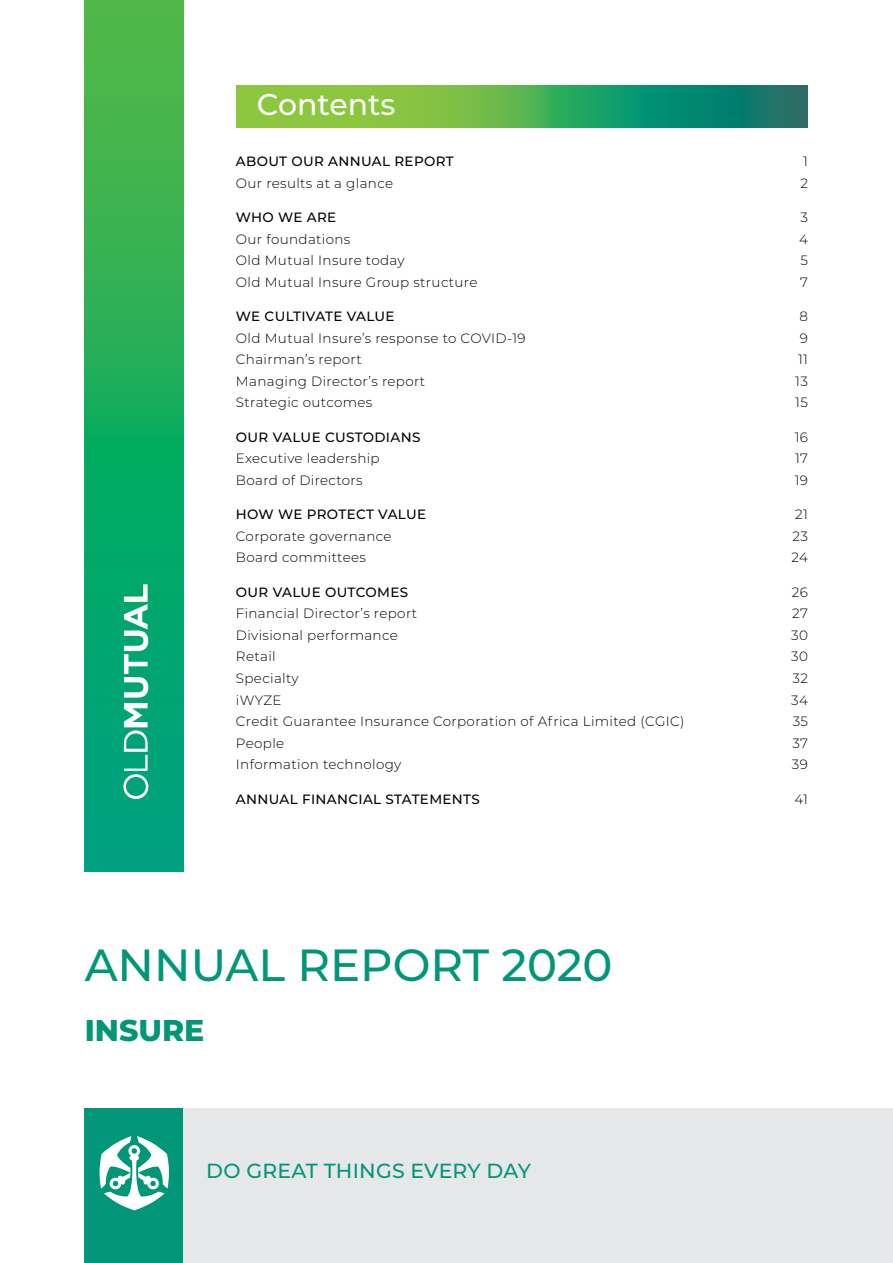
<style>
.page{position:relative;width:893px;height:1263px;background:#fff}
.page>*{position:absolute;margin:0;border:0;box-sizing:border-box;transform-origin:0 0}
.t1{font:500 45px "Montserrat";color:#009677}
.t2{font:500 30px "Montserrat";color:#fff}
.t3{font:800 30px "Montserrat";color:#009677}
.t4{font:500 20.4px "Montserrat";letter-spacing:.01em;color:#009677}
.t5{font:300 13.5px "Montserrat";letter-spacing:.025em;color:#000}
.t6{font:500 13.5px "Montserrat";letter-spacing:.025em;color:#000}
</style>
<div class="page">
<div style="left:236px;top:85px;width:572px;height:43px;background:#8dc63f"></div>
<svg style="left:85px;top:0;width:98px;height:871px;background:#1dac5f"></svg>
<svg style="left:123px;top:584px;width:25px;height:215px"></svg>
<svg style="left:442px;top:85px;width:366px;height:43px;background:#2a9962"></svg>
<div style="left:180px;top:1108px;width:713px;height:155px;background:#e6e7e8"></div>
<div style="left:85px;top:1108px;width:98px;height:155px;background:#009677"></div>
<svg style="left:100px;top:1136px;width:69px;height:74px"></svg>
<h2 class="t2" style="left:257px;top:83px;width:140px">Contents</h2>
<p class="t6" style="left:236px;top:152px;width:219px">ABOUT OUR ANNUAL REPORT</p>
<p class="t5" style="left:803px;top:152px;width:6px">1</p>
<p class="t5" style="left:236px;top:174px;width:159px">Our results at a glance</p>
<p class="t5" style="left:800px;top:174px;width:9px">2</p>
<p class="t6" style="left:236px;top:208px;width:102px">WHO WE ARE</p>
<p class="t5" style="left:800px;top:208px;width:9px">3</p>
<p class="t5" style="left:236px;top:230px;width:116px">Our foundations</p>
<p class="t5" style="left:799px;top:230px;width:10px">4</p>
<p class="t5" style="left:236px;top:251px;width:170px">Old Mutual Insure today</p>
<p class="t5" style="left:800px;top:251px;width:9px">5</p>
<p class="t5" style="left:236px;top:273px;width:243px">Old Mutual Insure Group structure</p>
<p class="t5" style="left:800px;top:273px;width:9px">7</p>
<p class="t6" style="left:236px;top:307px;width:160px">WE CULTIVATE VALUE</p>
<p class="t5" style="left:799px;top:307px;width:10px">8</p>
<p class="t5" style="left:236px;top:329px;width:291px">Old Mutual Insure’s response to COVID-19</p>
<p class="t5" style="left:800px;top:329px;width:10px">9</p>
<p class="t5" style="left:236px;top:350px;width:127px">Chairman’s report</p>
<p class="t5" style="left:798px;top:350px;width:11px">11</p>
<p class="t5" style="left:236px;top:372px;width:191px">Managing Director’s report</p>
<p class="t5" style="left:795px;top:372px;width:14px">13</p>
<p class="t5" style="left:236px;top:393px;width:138px">Strategic outcomes</p>
<p class="t5" style="left:795px;top:393px;width:14px">15</p>
<p class="t6" style="left:236px;top:427px;width:186px">OUR VALUE CUSTODIANS</p>
<p class="t5" style="left:795px;top:428px;width:15px">16</p>
<p class="t5" style="left:236px;top:449px;width:145px">Executive leadership</p>
<p class="t5" style="left:795px;top:449px;width:14px">17</p>
<p class="t5" style="left:236px;top:471px;width:128px">Board of Directors</p>
<p class="t5" style="left:795px;top:471px;width:15px">19</p>
<p class="t6" style="left:236px;top:505px;width:192px">HOW WE PROTECT VALUE</p>
<p class="t5" style="left:795px;top:505px;width:14px">21</p>
<p class="t5" style="left:236px;top:527px;width:157px">Corporate governance</p>
<p class="t5" style="left:792px;top:527px;width:17px">23</p>
<p class="t5" style="left:236px;top:548px;width:132px">Board committees</p>
<p class="t5" style="left:791px;top:548px;width:18px">24</p>
<p class="t6" style="left:236px;top:582px;width:174px">OUR VALUE OUTCOMES</p>
<p class="t5" style="left:792px;top:583px;width:18px">26</p>
<p class="t5" style="left:236px;top:604px;width:183px">Financial Director’s report</p>
<p class="t5" style="left:792px;top:604px;width:17px">27</p>
<p class="t5" style="left:236px;top:626px;width:163px">Divisional performance</p>
<p class="t5" style="left:791px;top:626px;width:18px">30</p>
<p class="t5" style="left:236px;top:647px;width:41px">Retail</p>
<p class="t5" style="left:791px;top:647px;width:18px">30</p>
<p class="t5" style="left:236px;top:669px;width:64px">Specialty</p>
<p class="t5" style="left:792px;top:669px;width:17px">32</p>
<p class="t5" style="left:236px;top:691px;width:47px">iWYZE</p>
<p class="t5" style="left:791px;top:691px;width:18px">34</p>
<p class="t5" style="left:236px;top:712px;width:450px">Credit Guarantee Insurance Corporation of Africa Limited (CGIC)</p>
<p class="t5" style="left:793px;top:712px;width:17px">35</p>
<p class="t5" style="left:236px;top:734px;width:50px">People</p>
<p class="t5" style="left:792px;top:734px;width:17px">37</p>
<p class="t5" style="left:236px;top:755px;width:167px">Information technology</p>
<p class="t5" style="left:792px;top:755px;width:17px">39</p>
<p class="t6" style="left:236px;top:789px;width:245px">ANNUAL FINANCIAL STATEMENTS</p>
<p class="t5" style="left:794px;top:790px;width:15px">41</p>
<h1 class="t1" style="left:85px;top:933px;width:529px">ANNUAL REPORT 2020</h1>
<h2 class="t3" style="left:85px;top:1008px;width:121px">INSURE</h2>
<h3 class="t4" style="left:206px;top:1156px;width:326px">DO GREAT THINGS EVERY DAY</h3>
</div>
